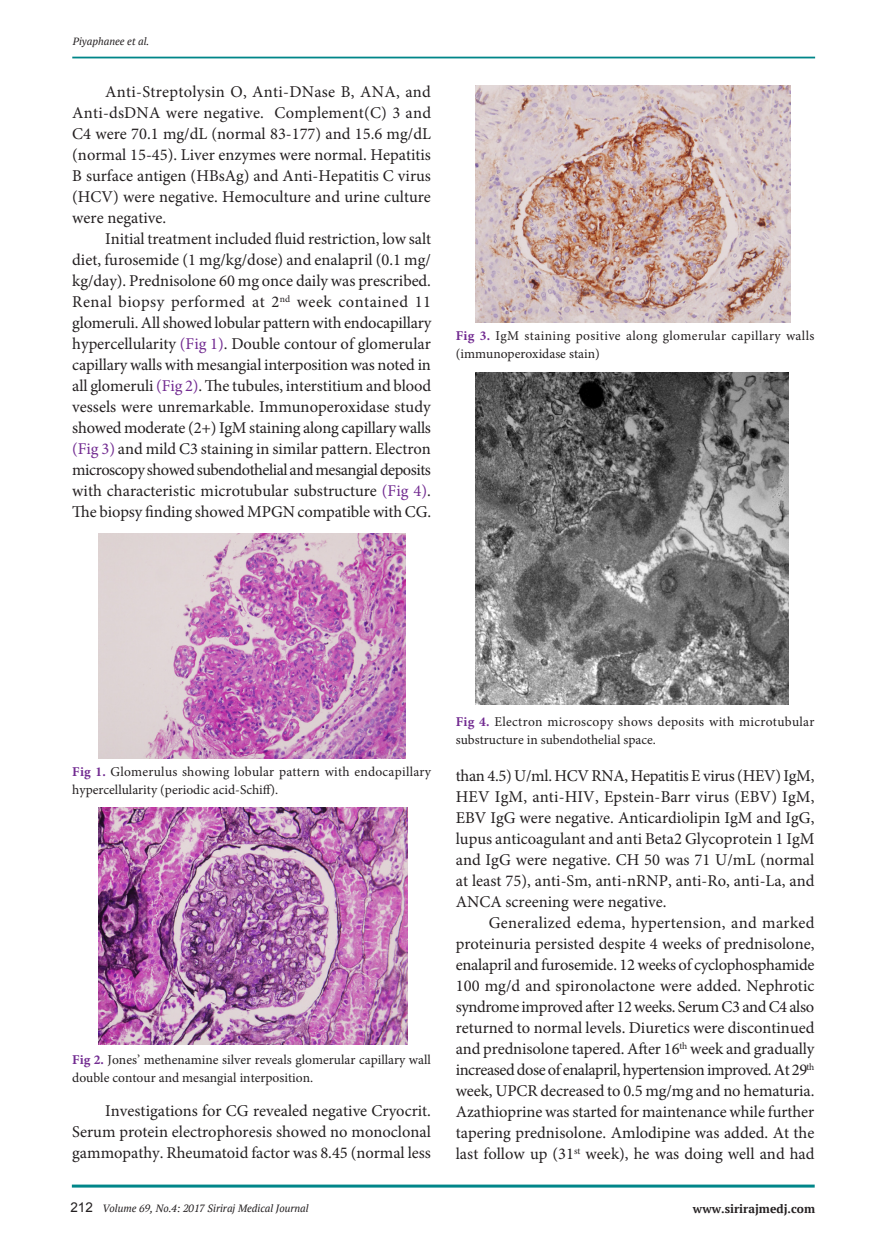
<style>
.page{position:relative;width:891px;height:1242px;background:#fff}
.page>*{position:absolute;margin:0;border:0;box-sizing:border-box;transform-origin:0 0}
.t1{font:16.5px/21px "Minion Pro";color:#231f20;text-align:justify}
.t2{font:13.5px/18px "Minion Pro";letter-spacing:.02em;color:#231f20}
.t3{font:13.5px/18px "Minion Pro";color:#231f20}
.t4{font:13.5px/18px "Minion Pro";letter-spacing:.025em;color:#231f20}
.t5{font:700 12px "PT Serif";color:#231f20}
.t6{font:italic 10.5px "PT Serif";color:#231f20}
.s1{color:#722b91}
.s2{font-weight:700;color:#722b91}
.s3{font-family:"Arial";font-style:normal;font-size:13.5px}
</style>
<div class="page">
<hr style="left:72px;top:57px;width:743px;height:1px;background:#008689">
<hr style="left:72px;top:1185px;width:743px;height:3px;background:#008689">
<img style="left:99px;top:533px;width:306px;height:226px">
<img style="left:98px;top:808px;width:310px;height:236px">
<img style="left:475px;top:85px;width:316px;height:238px">
<img style="left:475px;top:373px;width:314px;height:332px">
<p class="t6" style="left:73px;top:35px;width:78px">Piyaphanee et al.</p>
<p class="t1" style="left:72px;top:81px;width:360px;text-indent:33px">Anti-Streptolysin O, Anti-DNase B, ANA, and Anti-dsDNA were negative. Complement(C) 3 and C4 were 70.1 mg/dL (normal 83-177) and 15.6 mg/dL (normal 15-45). Liver enzymes were normal. Hepatitis B surface antigen (HBsAg) and Anti-Hepatitis C virus (HCV) were negative. Hemoculture and urine culture were negative.</p>
<p class="t1" style="left:72px;top:228px;width:360px;text-indent:33px">Initial treatment included fluid restriction, low salt diet, furosemide (1 mg/kg/dose) and enalapril (0.1 mg/ kg/day). Prednisolone 60 mg once daily was prescribed.</p>
<p class="t1" style="left:72px;top:291px;width:360px">Renal biopsy performed at 2<sup>nd</sup> week contained 11 glomeruli. All showed lobular pattern with endocapillary hypercellularity <span class="s1">(Fig 1)</span>. Double contour of glomerular capillary walls with mesangial interposition was noted in all glomeruli <span class="s1">(Fig 2)</span>. The tubules, interstitium and blood vessels were unremarkable. Immunoperoxidase study showed moderate (2+) IgM staining along capillary walls <span class="s1">(Fig 3)</span> and mild C3 staining in similar pattern. Electron microscopy showed subendothelial and mesangial deposits with characteristic microtubular substructure <span class="s1">(Fig 4)</span>.<br>The biopsy finding showed MPGN compatible with CG.</p>
<p class="t4" style="left:456px;top:327px;width:360px"><span class="s2">Fig 3.</span> IgM staining positive along glomerular capillary walls (immunoperoxidase stain)</p>
<p class="t2" style="left:72px;top:763px;width:360px"><span class="s2">Fig 1.</span> Glomerulus showing lobular pattern with endocapillary hypercellularity (periodic acid-Schiff).</p>
<p class="t3" style="left:72px;top:1050px;width:360px"><span class="s2">Fig 2.</span> Jones’ methenamine silver reveals glomerular capillary wall double contour and mesangial interposition.</p>
<p class="t1" style="left:72px;top:1100px;width:360px;text-indent:33px">Investigations for CG revealed negative Cryocrit.<br>Serum protein electrophoresis showed no monoclonal gammopathy. Rheumatoid factor was 8.45 (normal less</p>
<p class="t2" style="left:456px;top:713px;width:360px"><span class="s2">Fig 4.</span> Electron microscopy shows deposits with microtubular substructure in subendothelial space.</p>
<p class="t1" style="left:456px;top:766px;width:360px">than 4.5) U/ml. HCV RNA, Hepatitis E virus (HEV) IgM, HEV IgM, anti-HIV, Epstein-Barr virus (EBV) IgM, EBV IgG were negative. Anticardiolipin IgM and IgG, lupus anticoagulant and anti Beta2 Glycoprotein 1 IgM and IgG were negative. CH 50 was 71 U/mL (normal at least 75), anti-Sm, anti-nRNP, anti-Ro, anti-La, and ANCA screening were negative.</p>
<p class="t1" style="left:456px;top:913px;width:360px;text-indent:33px">Generalized edema, hypertension, and marked proteinuria persisted despite 4 weeks of prednisolone, enalapril and furosemide. 12 weeks of cyclophosphamide 100 mg/d and spironolactone were added. Nephrotic syndrome improved after 12 weeks. Serum C3 and C4 also returned to normal levels. Diuretics were discontinued and prednisolone tapered. After 16<sup>th</sup> week and gradually increased dose of enalapril, hypertension improved. At 29<sup>th </sup>week, UPCR decreased to 0.5 mg/mg and no hematuria.<br>Azathioprine was started for maintenance while further tapering prednisolone. Amlodipine was added. At the last follow up (31<sup>st</sup> week), he was doing well and had</p>
<p class="t6" style="left:70px;top:1202px;width:240px"><span class="s3">212</span> Volume 69, No.4: 2017 Siriraj Medical Journal</p>
<p class="t5" style="left:693px;top:1201px;width:124px">www.sirirajmedj.com</p>
</div>
